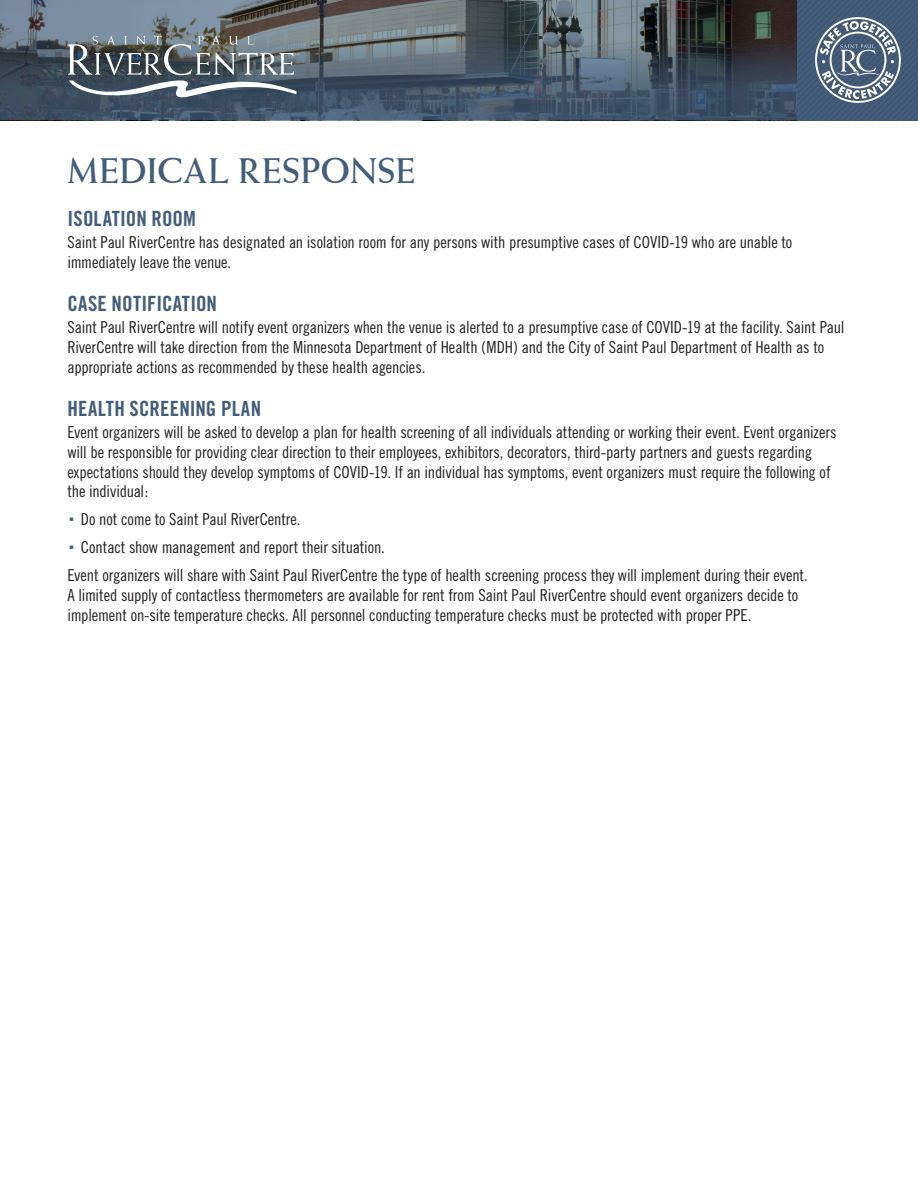
<style>
.page{position:relative;width:918px;height:1188px;background:#fff}
.page>*{position:absolute;margin:0;border:0;box-sizing:border-box;transform-origin:0 0}
.t1{font:700 36px "Weiss BT";letter-spacing:-.015em;color:#435d7b}
.t2{font:21px "Trade Gothic Bold Cond Twenty";letter-spacing:.005em;color:#435d7b}
.t3{font:16.5px/19.8px "Trade Gothic Cond Eighteen";letter-spacing:-.01em;color:#231f20}
.s1{font-family:"Revolution Gothic";font-weight:700;color:#435d7b}
</style>
<div class="page">
<svg style="left:0;top:0;width:798px;height:41px;background:#5f686e"></svg>
<svg style="left:0;top:41px;width:798px;height:79px;background:#455566"></svg>
<svg style="left:68px;top:36px;width:231px;height:61px;background:#6f7981"></svg>
<svg style="left:798px;top:0;width:120px;height:120px;background:#5a7089"></svg>
<p class="t1" style="left:68px;top:149px;width:350px">MEDICAL RESPONSE</p>
<p class="t2" style="left:68px;top:206px;width:130px">ISOLATION ROOM</p>
<p class="t3" style="left:68px;top:232px;width:726px">Saint Paul RiverCentre has designated an isolation room for any persons with presumptive cases of COVID-19 who are unable to immediately leave the venue.</p>
<p class="t2" style="left:68px;top:291px;width:151px">CASE NOTIFICATION</p>
<p class="t3" style="left:68px;top:317px;width:778px">Saint Paul RiverCentre will notify event organizers when the venue is alerted to a presumptive case of COVID-19 at the facility. Saint Paul<br>RiverCentre will take direction from the Minnesota Department of Health (MDH) and the City of Saint Paul Department of Health as to appropriate actions as recommended by these health agencies.</p>
<p class="t2" style="left:68px;top:395px;width:195px">HEALTH SCREENING PLAN</p>
<p class="t3" style="left:68px;top:422px;width:770px">Event organizers will be asked to develop a plan for health screening of all individuals attending or working their event. Event organizers will be responsible for providing clear direction to their employees, exhibitors, decorators, third-party partners and guests regarding expectations should they develop symptoms of COVID-19. If an individual has symptoms, event organizers must require the following of the individual:</p>
<p class="t3" style="left:68px;top:509px;width:235px"><span class="s1">•</span> Do not come to Saint Paul RiverCentre.</p>
<p class="t3" style="left:68px;top:537px;width:319px"><span class="s1">•</span> Contact show management and report their situation.</p>
<p class="t3" style="left:68px;top:565px;width:742px">Event organizers will share with Saint Paul RiverCentre the type of health screening process they will implement during their event.<br>A limited supply of contactless thermometers are available for rent from Saint Paul RiverCentre should event organizers decide to implement on-site temperature checks. All personnel conducting temperature checks must be protected with proper PPE.</p>
</div>
